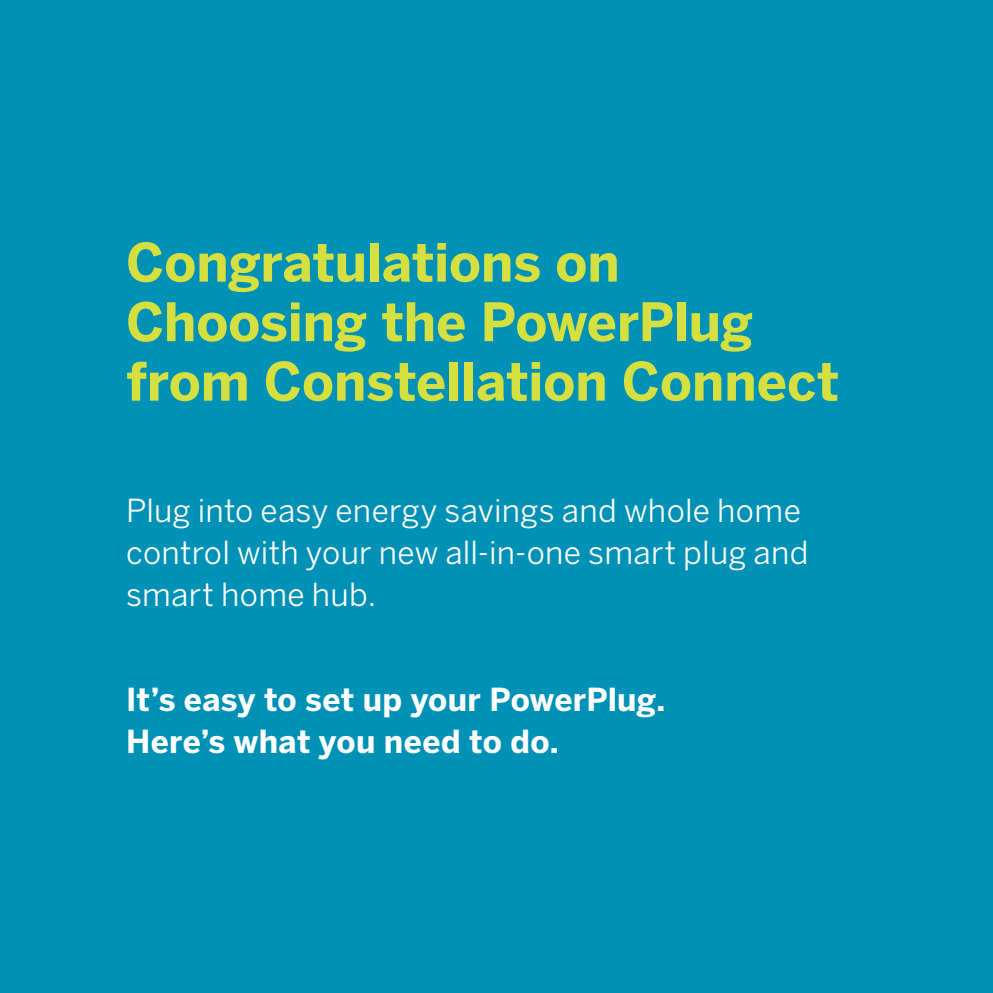
<style>
.page{position:relative;width:993px;height:993px;background:#fff}
.page>*{position:absolute;margin:0;border:0;box-sizing:border-box;transform-origin:0 0}
.t1{font:700 52.5px/59.5px "Benton Sans";letter-spacing:-.005em;color:#d5df3f}
.t2{font:31.5px/42px "Benton Sans";letter-spacing:.01em;color:#fff}
.t3{font:700 31.5px/42px "Benton Sans";letter-spacing:.01em;color:#fff}
</style>
<div class="page">
<div style="left:0;top:0;width:992px;height:992px;background:#0091b6"></div>
<h1 class="t1" style="left:126px;top:232px;width:714px">Congratulations on<br>Choosing the PowerPlug from Constellation Connect</h1>
<p class="t2" style="left:126px;top:488px;width:684px">Plug into easy energy savings and whole home control with your new all-in-one smart plug and smart home hub.</p>
<p class="t3" style="left:126px;top:677px;width:540px">It’s easy to set up your PowerPlug.<br>Here’s what you need to do.</p>
</div>
